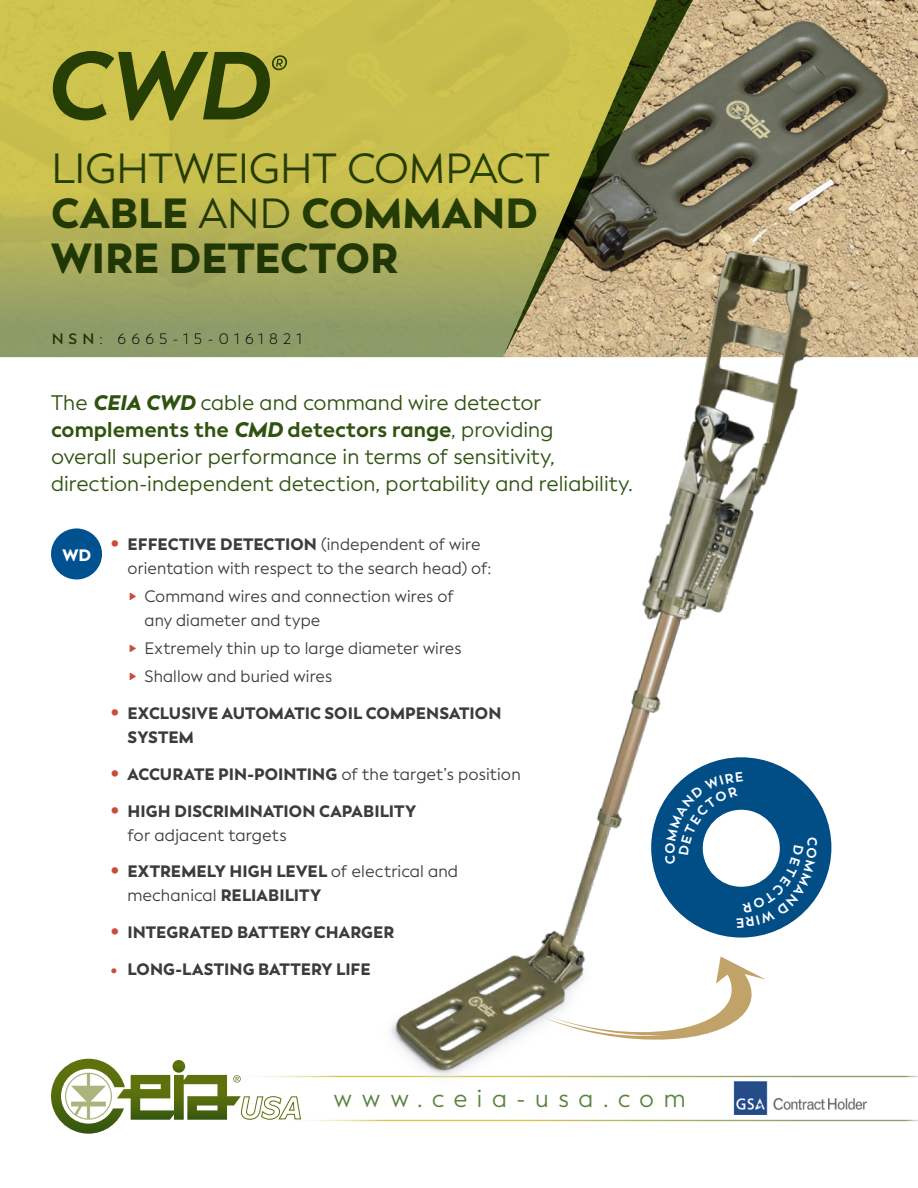
<style>
.page{position:relative;width:918px;height:1188px;background:#fff}
.page>*{position:absolute;margin:0;border:0;box-sizing:border-box;transform-origin:0 0}
.t1{font:900 42px/45px "Facundo";color:#30520f}
.t2{font:24px "Facundo";letter-spacing:.4em;color:#5a8342}
.t3{font:21px/27px "Facundo";color:#30520f}
.t4{font:16.5px/24px "Facundo";letter-spacing:.005em;color:#3c3c3b}
.t5{font:900 16.5px/24px "Facundo";letter-spacing:.005em;color:#3c3c3b}
.t6{font:900 16.5px "Facundo";color:#fff}
.t7{font:300 15px "Facundo";letter-spacing:.345em;color:#000}
.s1{font-weight:400}
.s2{font-weight:600;color:#30520f}
.s3{font-weight:900;font-style:italic}
.s4{font-weight:700}
.s5{font-weight:900;font-size:21px;color:#cc4c3b}
.s6{font-weight:900}
.s7{font-family:"Geogrotesque";font-style:italic;font-size:27px;color:#cc4c3b}
.s8{font-size:21px;color:#cc4c3b}
.s9{color:#cc4c3b}
</style>
<div class="page">
<img style="left:0;top:0;width:503px;height:357px">
<img style="left:700px;top:0;width:218px;height:357px">
<svg style="left:503px;top:0;width:197px;height:209px;fill:#c8bf4f"></svg>
<svg style="left:51px;top:1059px;width:251px;height:75px"></svg>
<img style="left:365px;top:209px;width:471px;height:913px">
<img style="left:732px;top:1081px;width:136px;height:34px">
<svg style="left:53px;top:51px;width:234px;height:69px"></svg>
<div style="left:51px;top:528px;width:51px;height:51px;background:#00518f;border-radius:50%"></div>
<svg style="left:651px;top:757px;width:180px;height:181px"></svg>
<h1 class="t1" style="left:51px;top:146px;width:500px"><span class="s1">LIGHTWEIGHT COMPACT<br></span>CABLE <span class="s1">AND</span> COMMAND<br>WIRE DETECTOR</h1>
<p class="t7" style="left:51px;top:331px;width:252px"><span class="s2">NSN</span>: 6665-15-0161821</p>
<p class="t3" style="left:51px;top:389px;width:583px">The <span class="s3">CEIA CWD</span> cable and command wire detector <span class="s4">complements the</span> <span class="s3">CMD</span> <span class="s4">detectors range</span>, providing<br>overall superior performance in terms of sensitivity, direction-independent detection, portability and reliability.</p>
<p class="t6" style="left:62px;top:544px;width:30px">WD</p>
<p class="t4" style="left:128px;top:532px;width:365px;text-indent:-17px"><span class="s5">•</span> <span class="s6">EFFECTIVE DETECTION</span> (independent of wire orientation with respect to the search head) of:</p>
<p class="t4" style="left:145px;top:584px;width:311px;text-indent:-17px"><span class="s7">∂</span> Command wires and connection wires of any diameter and type</p>
<p class="t4" style="left:128px;top:634px;width:336px;line-height:28.2px"><span class="s7">∂</span> Extremely thin up to large diameter wires <span class="s7">∂</span> Shallow and buried wires</p>
<p class="t5" style="left:128px;top:701px;width:375px;text-indent:-17px"><span class="s8">•</span> EXCLUSIVE AUTOMATIC SOIL COMPENSATION<br>SYSTEM</p>
<p class="t4" style="left:111px;top:762px;width:412px"><span class="s5">•</span> <span class="s6">ACCURATE PIN-POINTING</span> of the target’s position</p>
<p class="t5" style="left:128px;top:799px;width:290px;text-indent:-17px"><span class="s8">•</span> HIGH DISCRIMINATION CAPABILITY <span class="s1">for adjacent targets</span></p>
<p class="t5" style="left:128px;top:860px;width:332px;text-indent:-17px"><span class="s8">•</span> EXTREMELY HIGH LEVEL <span class="s1">of electrical and mechanical</span> RELIABILITY</p>
<p class="t5" style="left:111px;top:921px;width:285px"><span class="s8">•</span> INTEGRATED BATTERY CHARGER</p>
<p class="t5" style="left:111px;top:957px;width:262px"><span class="s9">•</span> LONG-LASTING BATTERY LIFE</p>
<h2 class="t2" style="left:334px;top:1085px;width:353px">www.ceia-usa.com</h2>
</div>
